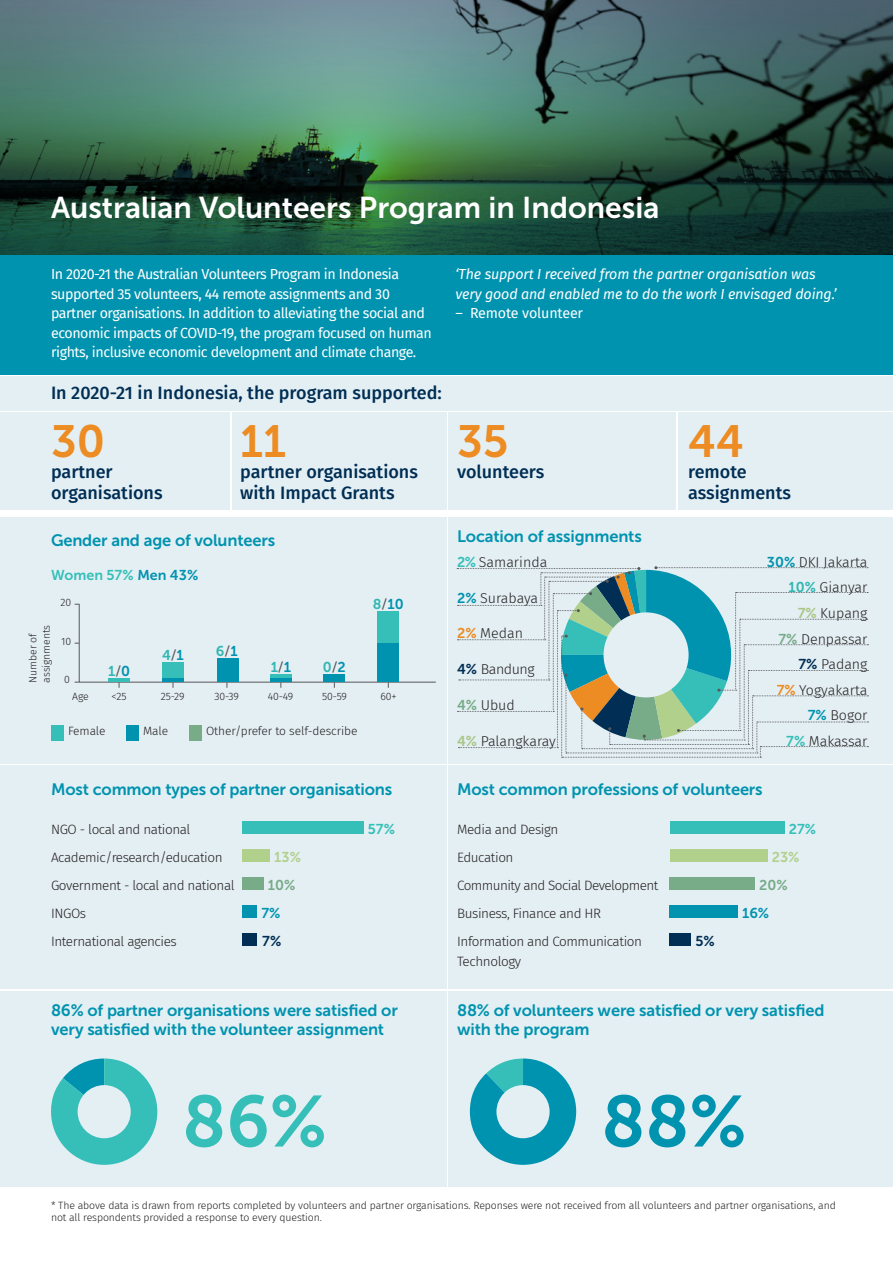
<style>
.page{position:relative;width:893px;height:1263px;background:#fff}
.page>*{position:absolute;margin:0;border:0;box-sizing:border-box;transform-origin:0 0}
.t1{font:72px "Museo Sans 700";color:#35bfb8}
.t2{font:72px "Museo Sans 700";color:#0093af}
.t3{font:45px "Museo Sans 700";color:#ec8c22}
.t4{font:30px "Museo Sans 700";color:#fff}
.t5{font:500 18px/21px "Fira Sans";color:#002e54}
.t6{font:16.5px/19.5px "Museo Sans 700";letter-spacing:-.01em;color:#0093af}
.t7{font:14.25px/19.5px "Fira Sans";letter-spacing:-.03em;color:#fff}
.t8{font:300 14.25px/25.5px "Fira Sans";color:#231f20;text-align:right}
.t9{font:italic 14.25px/19.5px "Fira Sans";letter-spacing:-.01em;color:#fff}
.t10{font:14.25px "Museo Sans 700";color:#35bfb8}
.t11{font:14.25px "Fira Sans";letter-spacing:-.01em;color:#fff}
.t12{font:14.25px "Museo Sans 700";color:#32b6b1}
.t13{font:300 14.25px "Fira Sans";letter-spacing:-.03em;color:#231f20}
.t14{font:14.25px "Museo Sans 700";color:#0093af}
.t15{font:14.25px "Museo Sans 700";color:#78ab88}
.t16{font:14.25px "Museo Sans 700";color:#b1d08b}
.t17{font:14.25px "Museo Sans 700";color:#002e54}
.t18{font:300 13.5px/28px "Fira Sans";letter-spacing:-.03em;color:#231f20}
.t19{font:300 12px "Fira Sans";letter-spacing:-.01em;color:#231f20}
.t20{font:300 10.5px/12px "Fira Sans";letter-spacing:-.01em;color:#231f20}
.s1{color:#0093af}
.s2{font-family:"Museo Sans 500";color:#57585a}
.s3{color:#32b6b1}
.s4{font-family:"Museo Sans 700";font-weight:400;color:#35bfb8}
.s5{font-family:"Museo Sans 700";font-weight:400;color:#0093af}
.s6{font-family:"Museo Sans 700";font-weight:400;color:#ec8c22}
.s7{font-family:"Museo Sans 700";font-weight:400;color:#002e54}
.s8{font-family:"Museo Sans 700";font-weight:400;color:#78ab88}
.s9{font-family:"Museo Sans 700";font-weight:400;color:#a9c686}
.s10{font-family:"Museo Sans 700";font-weight:400;color:#32b6b1}
</style>
<div class="page">
<div style="left:0;top:412px;width:230px;height:98px;background:#e4eff4"></div>
<div style="left:0;top:376px;width:893px;height:34px;background:#e4eff4"></div>
<div style="left:232px;top:412px;width:214px;height:98px;background:#e4eff4"></div>
<div style="left:449px;top:412px;width:227px;height:98px;background:#e4eff4"></div>
<div style="left:678px;top:412px;width:215px;height:98px;background:#e4eff4"></div>
<div style="left:0;top:765px;width:446px;height:224px;background:#e4eff4"></div>
<div style="left:0;top:991px;width:446px;height:195px;background:#e4eff4"></div>
<div style="left:449px;top:517px;width:444px;height:246px;background:#e4eff4"></div>
<div style="left:449px;top:765px;width:444px;height:224px;background:#e4eff4"></div>
<div style="left:449px;top:991px;width:444px;height:195px;background:#e4eff4"></div>
<div style="left:0;top:255px;width:893px;height:119px;background:#0093af"></div>
<div style="left:0;top:517px;width:446px;height:246px;background:#e4eff4"></div>
<div style="left:126px;top:725px;width:13px;height:15px;background:#0093af"></div>
<div style="left:189px;top:725px;width:13px;height:15px;background:#78ab88"></div>
<div style="left:51px;top:725px;width:13px;height:15px;background:#35bfb8"></div>
<svg style="left:75px;top:603px;width:361px;height:85px"></svg>
<div style="left:242px;top:821px;width:122px;height:13px;background:#35bfb8"></div>
<div style="left:242px;top:849px;width:28px;height:13px;background:#b1d08b"></div>
<div style="left:242px;top:877px;width:22px;height:13px;background:#78ab88"></div>
<div style="left:242px;top:905px;width:15px;height:13px;background:#0093af"></div>
<div style="left:242px;top:933px;width:15px;height:13px;background:#002e54"></div>
<div style="left:670px;top:821px;width:114px;height:13px;background:#35bfb8"></div>
<div style="left:670px;top:849px;width:97px;height:13px;background:#b1d08b"></div>
<div style="left:670px;top:877px;width:85px;height:13px;background:#78ab88"></div>
<div style="left:670px;top:905px;width:68px;height:13px;background:#0093af"></div>
<div style="left:670px;top:933px;width:21px;height:13px;background:#002e54"></div>
<svg style="left:457px;top:566px;width:411px;height:192px"></svg>
<svg style="left:51px;top:1058px;width:106px;height:107px"></svg>
<div style="left:78px;top:1085px;width:53px;height:53px;background:#e4eff4;border-radius:50%"></div>
<svg style="left:470px;top:1058px;width:106px;height:107px"></svg>
<div style="left:496px;top:1085px;width:54px;height:53px;background:#e4eff4;border-radius:50%"></div>
<svg style="left:0;top:0;width:893px;height:255px;background:#3b6659"></svg>
<h3 class="t4" style="left:51px;top:191px;width:610px">Australian Volunteers Program in Indonesia</h3>
<p class="t7" style="left:51px;top:264px;width:382px">In 2020-21 the Australian Volunteers Program in Indonesia supported 35 volunteers, 44 remote assignments and 30 partner organisations. In addition to alleviating the social and economic impacts of COVID-19, the program focused on human rights, inclusive economic development and climate change.</p>
<p class="t9" style="left:455px;top:264px;width:383px">‘The support I received from the partner organisation was very good and enabled me to do the work I envisaged doing.’</p>
<p class="t11" style="left:455px;top:302px;width:129px">– Remote volunteer</p>
<p class="t5" style="left:51px;top:382px;width:392px">In 2020-21 in Indonesia, the program supported:</p>
<h2 class="t3" style="left:240px;top:416px;width:48px">11</h2>
<p class="t5" style="left:240px;top:460px;width:179px">partner organisations with Impact Grants</p>
<h2 class="t3" style="left:51px;top:416px;width:56px">30</h2>
<p class="t5" style="left:51px;top:460px;width:113px">partner organisations</p>
<p class="t6" style="left:51px;top:531px;width:226px">Gender and age of volunteers</p>
<p class="t10" style="left:51px;top:567px;width:149px">Women 57% <span class="s1">Men 43%</span></p>
<p class="t20" style="left:26px;top:682px;width:59px;line-height:13.5px;rotate:-90deg">Number of assignments</p>
<p class="t20" style="left:61px;top:596px;width:12px">20</p>
<p class="t20" style="left:61px;top:635px;width:12px">10</p>
<p class="t20" style="left:64px;top:673px;width:7px">0</p>
<p class="t12" style="left:108px;top:663px;width:24px">1<span class="s2">/</span><span class="s1">0</span></p>
<p class="t12" style="left:162px;top:647px;width:23px">4<span class="s2">/</span><span class="s1">1</span></p>
<p class="t12" style="left:216px;top:643px;width:23px">6<span class="s2">/</span><span class="s1">1</span></p>
<p class="t12" style="left:271px;top:659px;width:22px">1<span class="s2">/</span><span class="s1">1</span></p>
<p class="t12" style="left:323px;top:659px;width:24px">0<span class="s2">/</span><span class="s1">2</span></p>
<p class="t14" style="left:373px;top:596px;width:32px"><span class="s3">8</span><span class="s2">/</span>10</p>
<p class="t20" style="left:72px;top:691px;width:18px">Age</p>
<p class="t20" style="left:111px;top:691px;width:17px">&lt;25</p>
<p class="t20" style="left:161px;top:691px;width:25px">25-29</p>
<p class="t20" style="left:214px;top:691px;width:26px">30-39</p>
<p class="t20" style="left:268px;top:691px;width:27px">40-49</p>
<p class="t20" style="left:322px;top:691px;width:26px">50-59</p>
<p class="t20" style="left:380px;top:691px;width:18px">60+</p>
<p class="t19" style="left:68px;top:722px;width:39px">Female</p>
<p class="t19" style="left:143px;top:722px;width:26px">Male</p>
<p class="t19" style="left:206px;top:722px;width:153px">Other/prefer to self-describe</p>
<p class="t6" style="left:51px;top:779px;width:343px">Most common types of partner organisations</p>
<h2 class="t3" style="left:457px;top:416px;width:53px">35</h2>
<p class="t5" style="left:457px;top:460px;width:89px">volunteers</p>
<p class="t6" style="left:457px;top:526px;width:186px">Location of assignments</p>
<h2 class="t3" style="left:688px;top:416px;width:57px">44</h2>
<p class="t5" style="left:688px;top:460px;width:104px">remote assignments</p>
<p class="t8" style="left:457px;top:549px;width:92px"><span class="s4">2%</span> Samarinda</p>
<p class="t8" style="left:767px;top:549px;width:102px"><span class="s5">30%</span> DKI Jakarta</p>
<p class="t8" style="left:457px;top:585px;width:83px"><span class="s5">2%</span> Surabaya</p>
<p class="t8" style="left:457px;top:621px;width:67px"><span class="s6">2%</span> Medan</p>
<p class="t13" style="left:457px;top:659px;width:79px"><span class="s7">4%</span> Bandung</p>
<p class="t8" style="left:457px;top:692px;width:59px"><span class="s8">4%</span> Ubud</p>
<p class="t8" style="left:457px;top:728px;width:100px"><span class="s9">4%</span> Palangkaray</p>
<p class="t6" style="left:457px;top:779px;width:307px">Most common professions of volunteers</p>
<p class="t8" style="left:788px;top:575px;width:80px"><span class="s10">10%</span> Gianyar</p>
<p class="t8" style="left:777px;top:600px;width:92px"><span class="s9">7%</span> Kupang<br><span class="s8">7%</span> Denpassar<br><span class="s7">7%</span> Padang<br><span class="s6">7%</span> Yogyakarta<br><span class="s5">7%</span> Bogor<br><span class="s4">7%</span> Makassar</p>
<p class="t18" style="left:51px;top:815px;width:185px">NGO - local and national<br>Academic/research/education<br>Government - local and national<br>INGOs<br>International agencies</p>
<p class="t16" style="left:274px;top:849px;width:28px">13%</p>
<p class="t15" style="left:268px;top:877px;width:29px">10%</p>
<p class="t14" style="left:261px;top:905px;width:21px">7%</p>
<p class="t17" style="left:262px;top:933px;width:21px">7%</p>
<p class="t10" style="left:368px;top:821px;width:29px">57%</p>
<p class="t18" style="left:457px;top:815px;width:203px">Media and Design<br>Education<br>Community and Social Development<br>Business, Finance and HR<br>Information and Communication</p>
<p class="t18" style="left:457px;top:947px;width:65px">Technology</p>
<p class="t17" style="left:695px;top:933px;width:21px">5%</p>
<p class="t10" style="left:789px;top:821px;width:29px">27%</p>
<p class="t16" style="left:772px;top:849px;width:29px">23%</p>
<p class="t15" style="left:759px;top:877px;width:30px">20%</p>
<p class="t14" style="left:742px;top:905px;width:29px">16%</p>
<p class="t6" style="left:51px;top:1000px;width:348px">86% of partner organisations were satisfied or very satisfied with the volunteer assignment</p>
<h1 class="t1" style="left:182px;top:1081px;width:146px">86%</h1>
<p class="t6" style="left:457px;top:1000px;width:369px">88% of volunteers were satisfied or very satisfied with the program</p>
<h1 class="t2" style="left:601px;top:1081px;width:147px">88%</h1>
<p class="t20" style="left:51px;top:1199px;width:786px">* The above data is drawn from reports completed by volunteers and partner organisations. Reponses were not received from all volunteers and partner organisations, and not all respondents provided a response to every question.</p>
</div>
